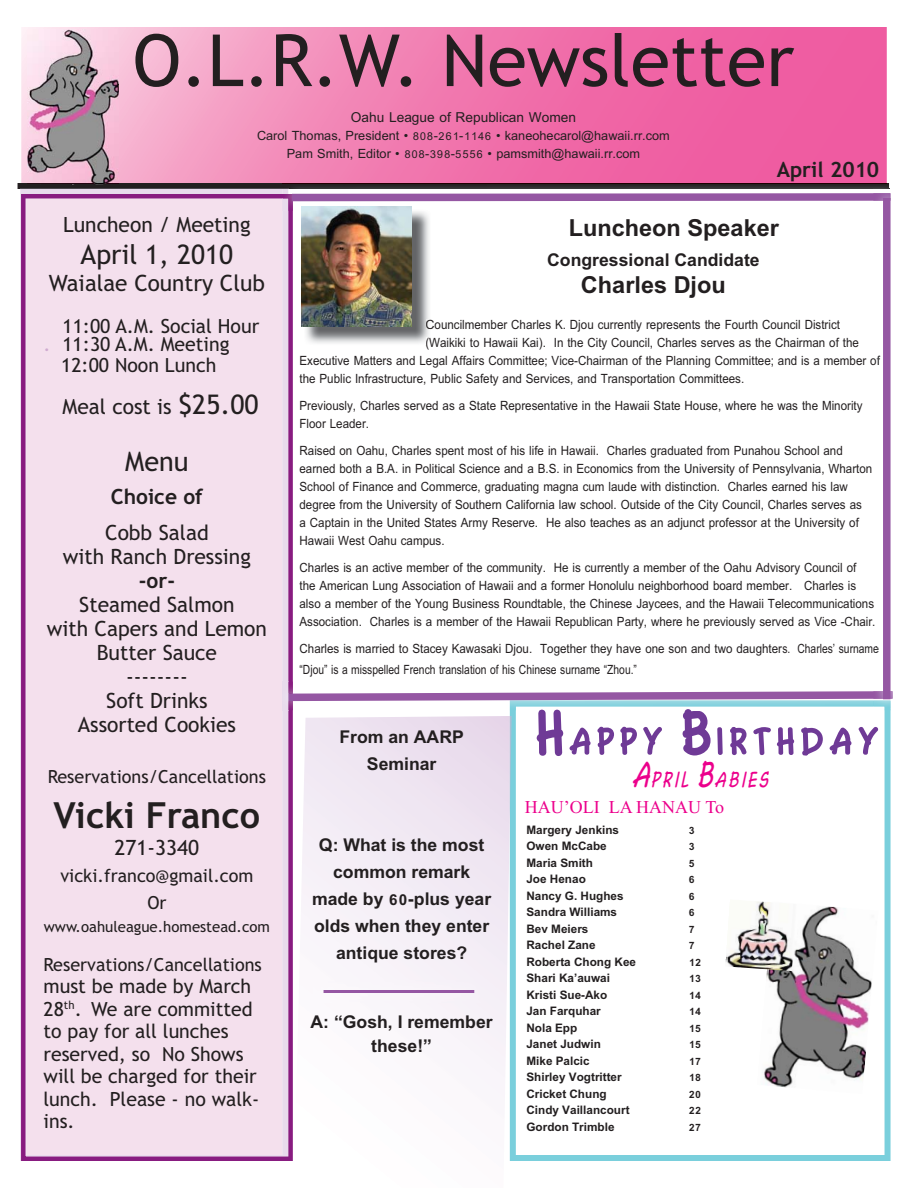
<style>
.page{position:relative;width:918px;height:1188px;background:#fff}
.page>*{position:absolute;margin:0;border:0;box-sizing:border-box;transform-origin:0 0}
.t1{font:72px "Trebuchet MS";color:#231f20}
.t2{font:100 59.4px "Chasm";color:#6f3a96;scale:1.13 1}
.t3{font:700 36px "Browallia New";color:#231f20}
.t4{font:700 36px "Trebuchet MS";color:#231f20}
.t5{font:italic 100 36px "Chasm";color:#ec008c}
.t6{font:700 27px/27px "Browallia New";color:#231f20;text-align:center}
.t7{font:27px "Trebuchet MS";color:#231f20}
.t8{font:22.5px "Trebuchet MS";color:#231f20}
.t9{font:21px/24px "Trebuchet MS";color:#231f20;text-align:center}
.t10{font:21px "Browallia New";color:#231f20}
.t11{font:700 21px "Trebuchet MS";color:#231f20}
.t12{font:19.5px/18px "Browallia New";color:#231f20;scale:.91 1}
.t13{font:19.5px/18px "Browallia New";color:#231f20;text-align:center}
.t14{font:19.5px/22.5px "Trebuchet MS";color:#231f20}
.t15{font:700 18px "Browallia New";color:#231f20}
.t16{font:18px/27px "Trebuchet MS";color:#231f20;text-align:center}
.t17{font:18px "Times New Roman";color:#ec008c}
.t18{font:15px "Trebuchet MS";color:#231f20}
.s1{color:#cfabd0}
.s2{font-size:27px}
.s3{color:#272425}
.s4{color:#39383a}
.s5{color:#242021}
.s6{color:#252222}
</style>
<div class="page">
<svg style="left:21px;top:27px;width:866px;height:156px;background:#f17ab0"></svg>
<div style="left:21px;top:211px;width:272px;height:950px;background:#f4e0ed"></div>
<svg style="left:510px;top:711px;width:381px;height:450px"></svg>
<img style="left:28px;top:30px;width:91px;height:153px">
<svg style="left:301px;top:716px;width:209px;height:445px"></svg>
<svg style="left:510px;top:716px;width:2px;height:103px"></svg>
<div style="left:314px;top:980px;width:169px;height:23px;background:#f9f5fa"></div>
<hr style="left:324px;top:990px;width:150px;height:3px;background:#9557a3">
<img style="left:279px;top:681px;width:14px;height:30px">
<img style="left:540px;top:709px;width:152px;height:2px">
<img style="left:539px;top:710px;width:122px;height:1px">
<svg style="left:288px;top:691px;width:585px;height:10px;background:#ab7eb8"></svg>
<svg style="left:18px;top:183px;width:872px;height:28px"></svg>
<img style="left:873px;top:193px;width:18px;height:8px">
<img style="left:873px;top:701px;width:18px;height:7px">
<img style="left:873px;top:691px;width:20px;height:8px">
<div style="left:883px;top:198px;width:8px;height:501px;background:#9557a3"></div>
<img style="left:757px;top:901px;width:121px;height:193px">
<img style="left:725px;top:899px;width:72px;height:72px">
<img style="left:304px;top:209px;width:127px;height:134px">
<svg style="left:426px;top:319px;width:5px;height:10px"></svg>
<svg style="left:426px;top:337px;width:5px;height:6px"></svg>
<img style="left:302px;top:207px;width:110px;height:119px">
<h1 class="t1" style="left:133px;top:33px;width:663px">O.L.R.W. Newsletter</h1>
<p class="t10" style="left:351px;top:103px;width:227px">Oahu League of Republican Women</p>
<p class="t13" style="left:257px;top:124px;width:414px">Carol Thomas, President • 808-261-1146 • kaneohecarol@hawaii.rr.com<br>Pam Smith, Editor • 808-398-5556 • pamsmith@hawaii.rr.com</p>
<p class="t11" style="left:777px;top:158px;width:104px">April 2010</p>
<p class="t9" style="left:63px;top:214px;width:189px">Luncheon / Meeting</p>
<h3 class="t7" style="left:81px;top:245px;width:154px">April 1, 2010</h3>
<p class="t8" style="left:49px;top:275px;width:217px">Waialae Country Club</p>
<p class="t14" style="left:44px;top:319px;width:217px;line-height:18px;text-indent:19px">11:00 A.M. Social Hour <span class="s1">.</span> 11:30 A.M. Meeting</p>
<p class="t14" style="left:61px;top:356px;width:157px">12:00 Noon Lunch</p>
<p class="t9" style="left:63px;top:397px;width:198px">Meal cost is <span class="s2">$25.00</span></p>
<h3 class="t7" style="left:125px;top:452px;width:65px">Menu</h3>
<p class="t11" style="left:111px;top:485px;width:94px">Choice of</p>
<p class="t9" style="left:63px;top:523px;width:190px">Cobb Salad<br>with Ranch Dressing</p>
<p class="t11" style="left:139px;top:569px;width:38px">-or-</p>
<p class="t9" style="left:47px;top:595px;width:222px">Steamed Salmon<br>with Capers and Lemon<br>Butter Sauce<br>--------<br>Soft Drinks<br>Assorted Cookies</p>
<p class="t16" style="left:48px;top:765px;width:220px">Reservations/Cancellations</p>
<h3 class="t4" style="left:54px;top:795px;width:208px">Vicki Franco</h3>
<p class="t9" style="left:115px;top:838px;width:86px">271-3340</p>
<p class="t16" style="left:60px;top:864px;width:195px">vicki.franco@gmail.com<br>Or</p>
<p class="t18" style="left:44px;top:921px;width:228px">www.oahuleague.homestead.com</p>
<p class="t16" style="left:44px;top:953px;width:220px">Reservations/Cancellations</p>
<p class="t14" style="left:44px;top:977px;width:217px">must be made by March<br>28<sup>th</sup>. We are committed to pay for all lunches reserved, so No Shows will be charged for their lunch. Please - no walk&shy;ins.</p>
<h3 class="t3" style="left:569px;top:202px;width:212px">Luncheon Speaker</h3>
<h3 class="t6" style="left:547px;top:243px;width:214px">Congressional Candidate</h3>
<h3 class="t3" style="left:581px;top:259px;width:146px">Charles Djou</h3>
<p class="t13" style="left:425px;top:313px;width:416px">Councilmember Charles K. Djou currently represents the Fourth Council District</p>
<p class="t12" style="left:425px;top:331px;width:478px">(Waikiki to Hawaii Kai). In the City Council, Charles serves as the Chairman of the</p>
<p class="t12" style="left:300px;top:349px;width:639px">Executive Matters and Legal Affairs Committee; Vice-Chairman of the Planning Committee; and is a member <span class="s3">o</span><span class="s4">f</span></p>
<p class="t12" style="left:300px;top:367px;width:490px">the Public Infrastructure, Public Safety and Services, and Transportation Committees.</p>
<p class="t12" style="left:300px;top:394px;width:620px">Previously, Charles served as a State Representative in the Hawaii State House, where he was the Minority<br>Floor Leader.</p>
<p class="t12" style="left:300px;top:439px;width:631px">Raised on Oahu, Charles spent most of his life in Hawaii. Charles graduated from Punahou School and earned both a B.A. in Political Science and a B.S. in Economics from the University of Pennsylvania, Wharton School of Finance and Commerce, graduating magna cum laude with distinction. Charles earned his law degree from the University of Southern California law school. Outside of the City Council, Charles serves as a Captain in the United States Army Reserve. He also teaches as an adjunct professor at the University of Hawaii West Oahu campus.</p>
<p class="t12" style="left:300px;top:556px;width:634px">Charles is an active member of the community. He is currently a member of the Oahu Advisory Council of the American Lung Association of Hawaii and a former Honolulu neighborhood board member. Charles is also a member of the Young Business Roundtable, the Chinese Jaycees, and the Hawaii Telecommunication<span class="s5">s </span>Association. Charles is a member of the Hawaii Republican Party, where he previously served as Vice -Chair<span class="s6">.</span></p>
<p class="t12" style="left:300px;top:635px;width:638px;line-height:21.6px">Charles is married to Stacey Kawasaki Djou. Together they have one son and two daughters. Charles’ surnam<span class="s3">e </span>“Djou” is a misspelled French translation of his Chinese surname “Zhou.”</p>
<h3 class="t6" style="left:340px;top:720px;width:126px">From an AARP<br>Seminar</h3>
<h3 class="t6" style="left:312px;top:828px;width:181px">Q: What is the most common remark made by 60-plus year olds when they enter antique stores?</h3>
<h3 class="t6" style="left:311px;top:1006px;width:184px;line-height:24px">A: “Gosh, I remember these!”</h3>
<h2 class="t2" style="left:535px;top:698px;width:310px">Happy Birthday</h2>
<h3 class="t5" style="left:630px;top:753px;width:141px">April Babies</h3>
<p class="t17" style="left:525px;top:800px;width:201px">HAU’OLI LA HANAU To</p>
<p class="t15" style="left:526px;top:817px;width:94px">Margery Jenkins</p>
<p class="t15" style="left:688px;top:817px;width:8px">3</p>
<p class="t15" style="left:526px;top:833px;width:82px">Owen McCabe</p>
<p class="t15" style="left:688px;top:833px;width:8px">3</p>
<p class="t15" style="left:526px;top:850px;width:68px">Maria Smith</p>
<p class="t15" style="left:688px;top:850px;width:8px">5</p>
<p class="t15" style="left:526px;top:866px;width:61px">Joe Henao</p>
<p class="t15" style="left:688px;top:866px;width:8px">6</p>
<p class="t15" style="left:526px;top:883px;width:99px">Nancy G. Hughes</p>
<p class="t15" style="left:688px;top:883px;width:8px">6</p>
<p class="t15" style="left:526px;top:899px;width:92px">Sandra Williams</p>
<p class="t15" style="left:688px;top:899px;width:8px">6</p>
<p class="t15" style="left:526px;top:916px;width:64px">Bev Meiers</p>
<p class="t15" style="left:688px;top:916px;width:8px">7</p>
<p class="t15" style="left:526px;top:932px;width:71px">Rachel Zane</p>
<p class="t15" style="left:688px;top:932px;width:8px">7</p>
<p class="t15" style="left:526px;top:949px;width:111px">Roberta Chong Kee</p>
<p class="t15" style="left:688px;top:949px;width:15px">12</p>
<p class="t15" style="left:526px;top:965px;width:85px">Shari Ka’auwai</p>
<p class="t15" style="left:688px;top:965px;width:15px">13</p>
<p class="t15" style="left:526px;top:982px;width:82px">Kristi Sue-Ako</p>
<p class="t15" style="left:688px;top:982px;width:15px">14</p>
<p class="t15" style="left:526px;top:998px;width:76px">Jan Farquhar</p>
<p class="t15" style="left:688px;top:998px;width:15px">14</p>
<p class="t15" style="left:526px;top:1015px;width:52px">Nola Epp</p>
<p class="t15" style="left:688px;top:1015px;width:15px">15</p>
<p class="t15" style="left:526px;top:1031px;width:76px">Janet Judwin</p>
<p class="t15" style="left:688px;top:1031px;width:15px">15</p>
<p class="t15" style="left:526px;top:1048px;width:65px">Mike Palcic</p>
<p class="t15" style="left:688px;top:1048px;width:15px">17</p>
<p class="t15" style="left:526px;top:1064px;width:97px">Shirley Vogtritter</p>
<p class="t15" style="left:688px;top:1064px;width:15px">18</p>
<p class="t15" style="left:526px;top:1081px;width:82px">Cricket Chung</p>
<p class="t15" style="left:688px;top:1081px;width:15px">20</p>
<p class="t15" style="left:526px;top:1097px;width:105px">Cindy Vaillancourt</p>
<p class="t15" style="left:688px;top:1097px;width:15px">22</p>
<p class="t15" style="left:526px;top:1114px;width:90px">Gordon Trimble</p>
<p class="t15" style="left:688px;top:1114px;width:15px">27</p>
</div>
